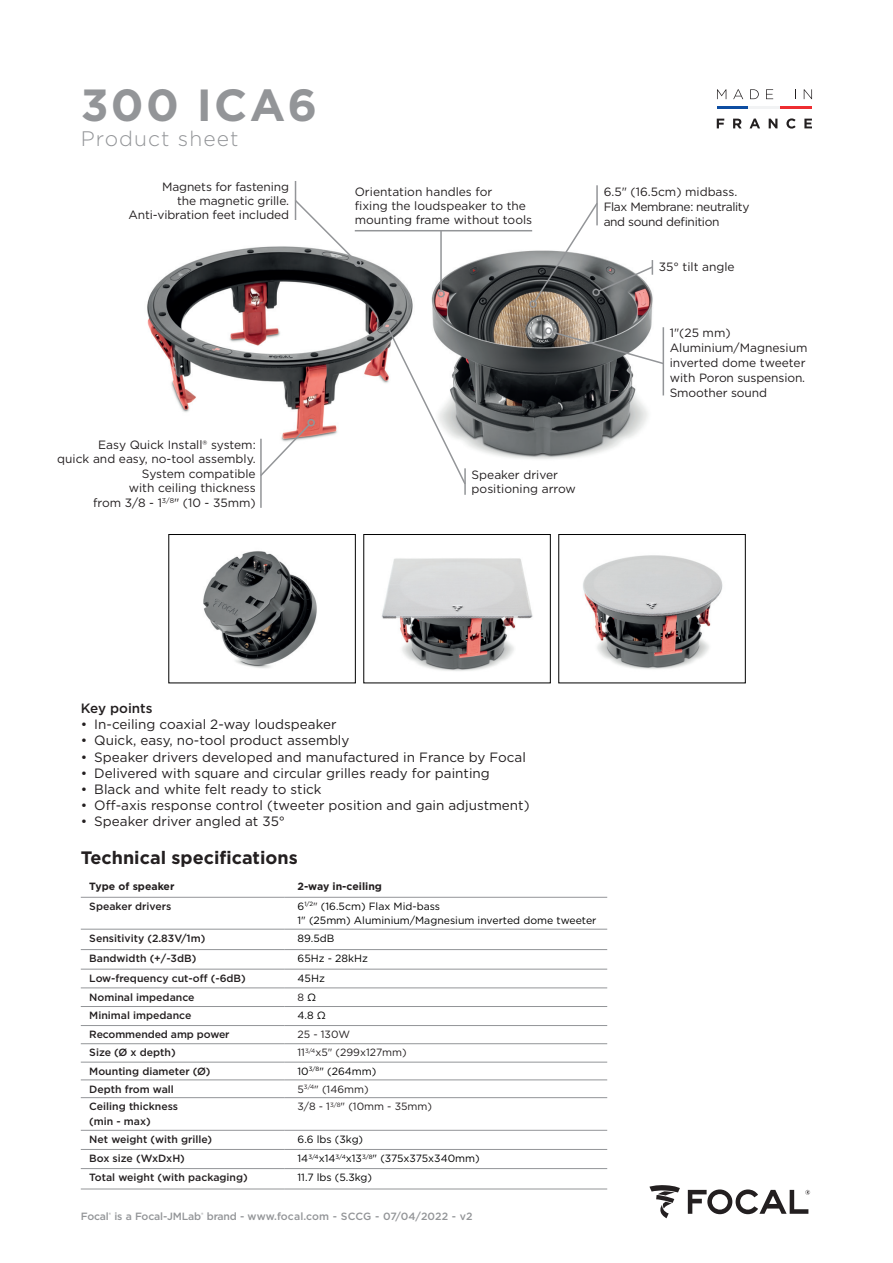
<style>
.page{position:relative;width:893px;height:1263px;background:#fff}
.page>*{position:absolute;margin:0;border:0;box-sizing:border-box;transform-origin:0 0}
.t1{font:700 45px "Gotham";letter-spacing:.05em;color:#939598}
.t2{font:300 21px "Gotham";letter-spacing:.05em;color:#939598}
.t3{font:700 18px "Gotham";color:#231f20}
.t4{font:13.5px "Gotham";color:#231f20}
.t5{font:500 13.5px "Gotham";color:#231f20}
.Point_gauche{font:12px/15px "Gotham";letter-spacing:-.01em;color:#231f20}
.Point_droite{font:12px/14.4px "Gotham";color:#231f20;text-align:right}
.Point_gauche-2{font:12px/15px "Gotham";letter-spacing:-.03em;color:#231f20}
.t6{font:500 10.5px/14.2px "Gotham";color:#231f20}
.t7{font:10.5px "Gotham";color:#010101}
.t8{font:10.5px "Gotham";color:#231f20}
.Normal_e{font:500 10.5px "Gotham";letter-spacing:-.015em;color:#939598}
.t9{font:700 10.5px "Gotham";color:#231f20}
.s1{color:#231f20}
.s2{color:#010101}
</style>
<div class="page">
<img style="left:147px;top:231px;width:273px;height:208px">
<img style="left:420px;top:230px;width:245px;height:229px">
<hr style="left:663px;top:327px;width:1px;height:68px;background:#939598">
<svg style="left:259px;top:423px;width:52px;height:52px"></svg>
<div style="left:307px;top:419px;width:8px;height:7px;border:2px solid #939598;border-radius:50%"></div>
<hr style="left:260px;top:439px;width:2px;height:69px;background:#939598">
<hr style="left:596px;top:185px;width:2px;height:40px;background:#939598">
<hr style="left:440px;top:231px;width:2px;height:60px;background:#939598">
<div style="left:437px;top:290px;width:8px;height:7px;border:2px solid #939598;border-radius:50%"></div>
<hr style="left:355px;top:230px;width:177px;height:1px;background:#939598">
<hr style="left:295px;top:181px;width:1px;height:39px;background:#939598">
<svg style="left:294px;top:199px;width:64px;height:64px"></svg>
<div style="left:354px;top:259px;width:7px;height:8px;border:2px solid #939598;border-radius:50%"></div>
<svg style="left:549px;top:330px;width:114px;height:35px"></svg>
<div style="left:545px;top:327px;width:7px;height:8px;border:2px solid #939598;border-radius:50%"></div>
<svg style="left:533px;top:202px;width:121px;height:102px"></svg>
<div style="left:529px;top:300px;width:8px;height:8px;border:2px solid #939598;border-radius:50%"></div>
<img style="left:203px;top:551px;width:114px;height:117px">
<div style="left:169px;top:534px;width:187px;height:149px;border:1px solid #010101"></div>
<img style="left:381px;top:558px;width:152px;height:113px">
<div style="left:364px;top:534px;width:187px;height:149px;border:1px solid #010101"></div>
<img style="left:583px;top:555px;width:140px;height:114px">
<svg style="left:649px;top:1185px;width:31px;height:33px"></svg>
<svg style="left:688px;top:1189px;width:122px;height:25px"></svg>
<svg style="left:81px;top:896px;width:526px;height:293px"></svg>
<svg style="left:81px;top:1098px;width:526px;height:32px"></svg>
<hr style="left:81px;top:1097px;width:204px;height:1px;background:#939598">
<hr style="left:81px;top:1130px;width:204px;height:1px;background:#939598">
<hr style="left:285px;top:1097px;width:322px;height:1px;background:#939598">
<hr style="left:285px;top:1130px;width:322px;height:1px;background:#939598">
<hr style="left:81px;top:1149px;width:204px;height:1px;background:#939598">
<hr style="left:285px;top:1149px;width:322px;height:1px;background:#939598">
<hr style="left:81px;top:1168px;width:204px;height:1px;background:#939598">
<hr style="left:285px;top:1168px;width:322px;height:1px;background:#939598">
<hr style="left:81px;top:1189px;width:204px;height:1px;background:#939598">
<hr style="left:285px;top:1189px;width:322px;height:1px;background:#939598">
<hr style="left:81px;top:897px;width:204px;height:1px;background:#939598">
<hr style="left:285px;top:897px;width:322px;height:1px;background:#939598">
<hr style="left:81px;top:929px;width:204px;height:1px;background:#939598">
<hr style="left:285px;top:929px;width:322px;height:1px;background:#939598">
<hr style="left:81px;top:949px;width:204px;height:1px;background:#939598">
<hr style="left:285px;top:949px;width:322px;height:1px;background:#939598">
<hr style="left:81px;top:969px;width:204px;height:1px;background:#939598">
<hr style="left:285px;top:969px;width:322px;height:1px;background:#939598">
<hr style="left:81px;top:988px;width:204px;height:1px;background:#939598">
<hr style="left:285px;top:988px;width:322px;height:1px;background:#939598">
<hr style="left:81px;top:1006px;width:204px;height:1px;background:#939598">
<hr style="left:285px;top:1006px;width:322px;height:1px;background:#939598">
<hr style="left:81px;top:1025px;width:204px;height:1px;background:#939598">
<hr style="left:285px;top:1025px;width:322px;height:1px;background:#939598">
<hr style="left:81px;top:1043px;width:204px;height:1px;background:#939598">
<hr style="left:285px;top:1043px;width:322px;height:1px;background:#939598">
<hr style="left:81px;top:1062px;width:204px;height:1px;background:#939598">
<hr style="left:285px;top:1062px;width:322px;height:1px;background:#939598">
<hr style="left:81px;top:1080px;width:204px;height:1px;background:#939598">
<hr style="left:285px;top:1080px;width:322px;height:1px;background:#939598">
<hr style="left:464px;top:468px;width:2px;height:27px;background:#939598">
<svg style="left:386px;top:326px;width:81px;height:159px"></svg>
<div style="left:383px;top:322px;width:8px;height:7px;border:2px solid #939598;border-radius:50%"></div>
<svg style="left:717px;top:89px;width:9px;height:10px"></svg>
<svg style="left:733px;top:89px;width:10px;height:10px"></svg>
<svg style="left:750px;top:89px;width:9px;height:10px"></svg>
<svg style="left:766px;top:89px;width:7px;height:10px"></svg>
<svg style="left:804px;top:89px;width:8px;height:10px"></svg>
<svg style="left:717px;top:119px;width:7px;height:9px"></svg>
<svg style="left:733px;top:119px;width:9px;height:9px"></svg>
<svg style="left:750px;top:119px;width:10px;height:9px"></svg>
<svg style="left:769px;top:119px;width:8px;height:9px"></svg>
<svg style="left:786px;top:118px;width:10px;height:10px"></svg>
<svg style="left:804px;top:119px;width:8px;height:9px"></svg>
<hr style="left:717px;top:107px;width:31px;height:2px;background:#0d4da1">
<hr style="left:780px;top:107px;width:32px;height:2px;background:#ee2d31">
<hr style="left:748px;top:107px;width:32px;height:2px;background:#f2f3f4">
<p class="t1" style="left:81px;top:75px;width:238px">300 ICA6</p>
<p class="t2" style="left:81px;top:126px;width:159px">Product sheet</p>
<p class="Point_gauche" style="left:162px;top:179px;width:129px">Magnets for fastening</p>
<p class="Point_gauche" style="left:128px;top:193px;width:162px;line-height:14.4px;text-align:right">the magnetic grille.<br>Anti-vibration feet included</p>
<p class="Point_droite" style="left:57px;top:437px;width:200px">Easy Quick Install® system:<br>quick and easy, no-tool assembly.<br>System compatible</p>
<p class="Point_droite" style="left:129px;top:481px;width:128px">with ceiling thickness</p>
<p class="Point_droite" style="left:93px;top:495px;width:164px">from 3/8 - 1<sup>3/8</sup>" (10 - 35mm)</p>
<p class="Point_gauche" style="left:355px;top:184px;width:179px;line-height:14.4px">Orientation handles for<br>fixing the loudspeaker to the mounting frame without tools</p>
<p class="Point_gauche" style="left:604px;top:184px;width:135px">6.5" (16.5cm) midbass.</p>
<p class="Point_gauche-2" style="left:604px;top:199px;width:147px">Flax Membrane: neutrality and sound definition</p>
<p class="Point_droite" style="left:659px;top:259px;width:77px">35° tilt angle</p>
<p class="Point_gauche" style="left:670px;top:325px;width:139px">1"(25 mm)<br>Aluminium/Magnesium inverted dome tweeter with Poron suspension.<br>Smoother sound</p>
<p class="Point_droite" style="left:472px;top:467px;width:88px">Speaker driver</p>
<p class="Point_droite" style="left:472px;top:481px;width:106px">positioning arrow</p>
<p class="t5" style="left:81px;top:699px;width:73px">Key points</p>
<p class="t4" style="left:81px;top:716px;width:257px">• In-ceiling coaxial 2-way loudspeaker</p>
<p class="t4" style="left:81px;top:732px;width:270px">• Quick, easy, no-tool product assembly</p>
<p class="t4" style="left:81px;top:748px;width:447px">• Speaker drivers developed and manufactured in France by Focal</p>
<p class="t4" style="left:81px;top:764px;width:411px">• Delivered with square and circular grilles ready for painting</p>
<p class="t4" style="left:81px;top:781px;width:242px">• Black and white felt ready to stick</p>
<p class="t4" style="left:81px;top:797px;width:450px">• Off-axis response control (tweeter position and gain adjustment)</p>
<p class="t4" style="left:81px;top:813px;width:206px">• Speaker driver angled at 35°</p>
<p class="t3" style="left:81px;top:846px;width:218px">Technical specifications</p>
<p class="t9" style="left:89px;top:879px;width:87px">Type of speaker</p>
<p class="t9" style="left:298px;top:879px;width:86px">2-way in-ceiling</p>
<p class="t6" style="left:89px;top:899px;width:84px">Speaker drivers</p>
<p class="t7" style="left:298px;top:899px;width:144px">6<sup>1/2</sup><span class="s1">"</span> (16.5cm) Flax Mid-bass</p>
<p class="t7" style="left:298px;top:914px;width:300px">1" (25mm) Aluminium/Magnesium inverted dome tweeter</p>
<p class="t6" style="left:89px;top:931px;width:118px">Sensitivity (2.83V/1m)</p>
<p class="t7" style="left:298px;top:931px;width:38px">89.5dB</p>
<p class="t6" style="left:89px;top:951px;width:109px">Bandwidth (+/-3dB)</p>
<p class="t7" style="left:298px;top:952px;width:72px">65Hz - 28kHz</p>
<p class="t6" style="left:89px;top:971px;width:158px">Low-frequency cut-off (-6dB)</p>
<p class="t7" style="left:298px;top:971px;width:29px">45Hz</p>
<p class="t6" style="left:89px;top:989px;width:107px">Nominal impedance</p>
<p class="t8" style="left:298px;top:990px;width:20px">8 <span class="s2">Ώ</span></p>
<p class="t6" style="left:89px;top:1008px;width:104px">Minimal impedance</p>
<p class="t7" style="left:298px;top:1009px;width:30px">4.8 Ώ</p>
<p class="t6" style="left:89px;top:1027px;width:142px">Recommended amp power</p>
<p class="t8" style="left:298px;top:1028px;width:54px">25 - 130W</p>
<p class="t6" style="left:89px;top:1045px;width:88px">Size (Ø x depth)</p>
<p class="t8" style="left:298px;top:1046px;width:111px">11<sup>3/4</sup>x5" (299x127mm)</p>
<p class="t6" style="left:89px;top:1064px;width:123px">Mounting diameter (Ø)</p>
<p class="t7" style="left:298px;top:1064px;width:80px">10<sup>3/8</sup>" (264mm)</p>
<p class="t6" style="left:89px;top:1081px;width:86px">Depth from wall</p>
<p class="t8" style="left:298px;top:1082px;width:73px">5<sup>3/4</sup>" (146mm)</p>
<p class="t6" style="left:89px;top:1099px;width:90px">Ceiling thickness (min - max)</p>
<p class="t8" style="left:298px;top:1100px;width:136px">3/8 - 1<sup>3/8</sup>" (10mm - 35mm)</p>
<p class="t6" style="left:89px;top:1132px;width:124px">Net weight (with grille)</p>
<p class="t7" style="left:298px;top:1132px;width:67px">6.6 lbs (3kg)</p>
<p class="t6" style="left:89px;top:1151px;width:97px">Box size (WxDxH)</p>
<p class="t7" style="left:298px;top:1152px;width:184px">14<sup>3/4</sup>x14<sup>3/4</sup>x13<sup>3/8</sup>" (375x375x340mm)</p>
<p class="t6" style="left:89px;top:1170px;width:160px">Total weight (with packaging)</p>
<p class="t7" style="left:298px;top:1171px;width:76px">11.7 lbs (5.3kg)</p>
<p class="Normal_e" style="left:81px;top:1210px;width:393px">Focal<sup>®</sup> is a Focal-JMLab<sup>®</sup> brand - www.focal.com - SCCG - 07/04/2022 - v2</p>
</div>
